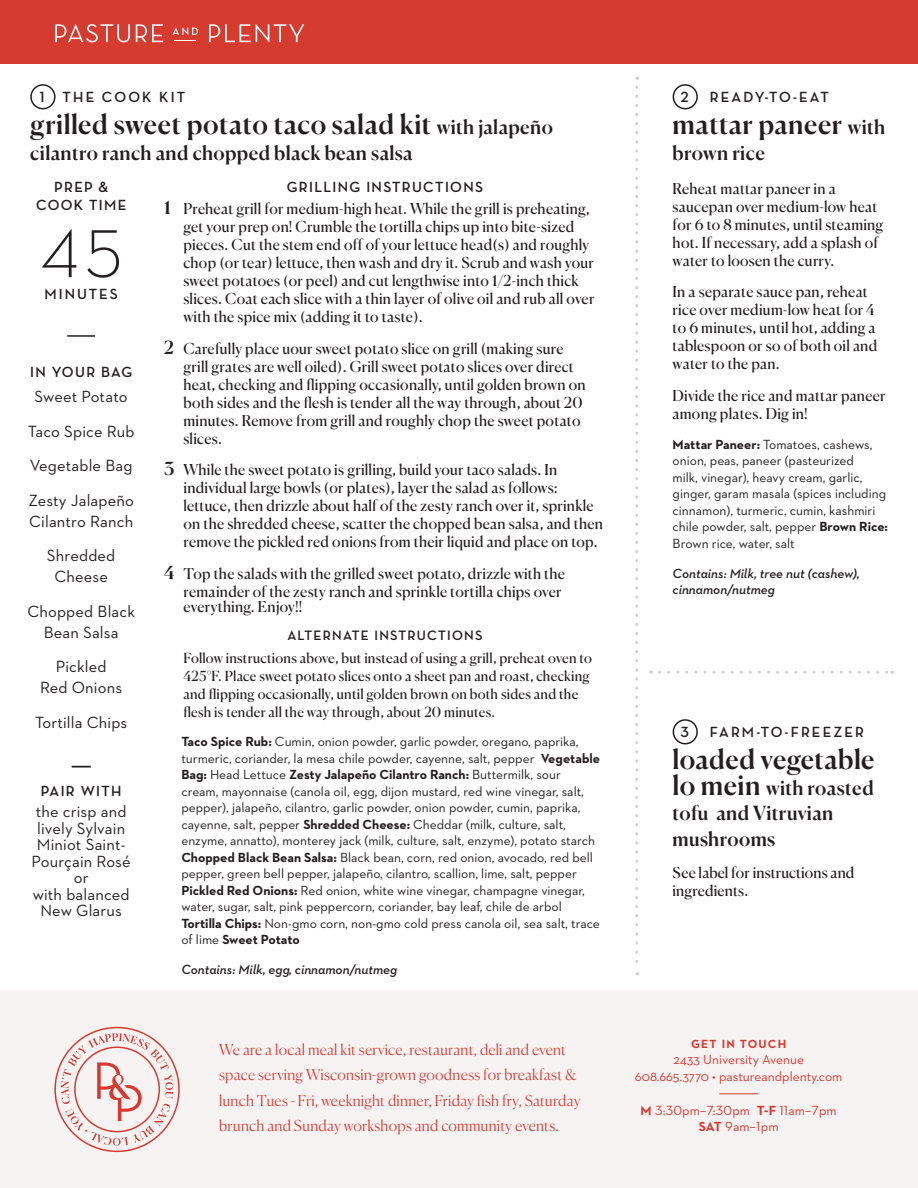
<style>
.page{position:relative;width:918px;height:1188px;background:#fff}
.page>*{position:absolute;margin:0;border:0;box-sizing:border-box;transform-origin:0 0}
.t1{font:300 69px "Neutraface 2 Text";color:#231f20}
.t2{font:500 27px "Canela";letter-spacing:.015em;color:#231f20}
.t3{font:500 19.5px/25.5px "Canela";letter-spacing:.015em;color:#231f20}
.List_of_Ingredients{font:16.5px/16.5px "Neutraface 2 Text";letter-spacing:.01em;color:#231f20;text-align:center}
.t4{font:15px/18px "Canela";letter-spacing:.015em;color:#231f20}
.t5{font:300 15px/25.5px "Canela";letter-spacing:.015em;color:#d73830}
.List_of_Ingredients-2{font:700 15px/18px "Neutraface Display";letter-spacing:.09em;color:#231f20;text-align:center}
.List_of_Ingredients-3{font:700 15px "Neutraface Display";letter-spacing:.145em;color:#231f20}
.List_of_Ingredients-4{font:700 15px "Neutraface Display";letter-spacing:.13em;color:#231f20}
.t6{font:13.8px/18px "Canela";letter-spacing:.015em;color:#231f20}
.List_of_Ingredients-5{font:700 13.8px "Neutraface Display";letter-spacing:.09em;color:#231f20}
.t7{font:13.5px/16.5px "Neutraface 2 Text";color:#231f20}
.t8{font:13.5px "Neutraface 2 Text";color:#d73830}
.t9{font:italic 600 13.5px/16.5px "Neutraface 2 Text";color:#231f20}
.t10{font:700 12px "Neutraface 2 Text";letter-spacing:.1em;color:#d73830}
.s1{font-size:19.5px}
.s2{font-weight:500;font-size:18px}
.s3{font-weight:700}
.s4{font-size:27px}
</style>
<div class="page">
<div style="left:0;top:991px;width:918px;height:197px;background:#f7f3f2"></div>
<div style="left:0;top:0;width:918px;height:64px;background:#d63b30"></div>
<svg style="left:55px;top:24px;width:75px;height:18px"></svg>
<svg style="left:136px;top:24px;width:27px;height:18px"></svg>
<svg style="left:173px;top:27px;width:25px;height:14px"></svg>
<svg style="left:209px;top:24px;width:95px;height:19px"></svg>
<svg style="left:54px;top:1027px;width:126px;height:125px"></svg>
<hr style="left:719px;top:1093px;width:39px;height:1px;background:#d63b30">
<div style="left:30px;top:84px;width:26px;height:25px;border:2px solid #231f20;border-radius:50%"></div>
<div style="left:673px;top:84px;width:25px;height:25px;border:2px solid #231f20;border-radius:50%"></div>
<div style="left:673px;top:719px;width:25px;height:25px;border:2px solid #231f20;border-radius:50%"></div>
<svg style="left:635px;top:87px;width:3px;height:888px"></svg>
<hr style="left:67px;top:335px;width:28px;height:2px;background:#231f20">
<svg style="left:72px;top:766px;width:19px;height:2px"></svg>
<svg style="left:660px;top:671px;width:233px;height:3px"></svg>
<p class="List_of_Ingredients-2" style="left:40px;top:88px;width:6px">1</p>
<p class="List_of_Ingredients-3" style="left:63px;top:89px;width:124px">THE COOK KIT</p>
<p class="t2" style="left:30px;top:103px;width:524px">grilled sweet potato taco salad kit <span class="s1">with jalapeño</span></p>
<p class="t3" style="left:30px;top:138px;width:384px">cilantro ranch and chopped black bean salsa</p>
<p class="List_of_Ingredients-2" style="left:36px;top:178px;width:92px">PREP &amp;<br>COOK TIME</p>
<p class="t1" style="left:40px;top:211px;width:83px">45</p>
<p class="List_of_Ingredients-4" style="left:45px;top:285px;width:75px">MINUTES</p>
<p class="List_of_Ingredients-2" style="left:30px;top:363px;width:104px">IN YOUR BAG</p>
<p class="List_of_Ingredients" style="left:35px;top:388px;width:95px">Sweet Potato</p>
<p class="List_of_Ingredients" style="left:28px;top:423px;width:108px">Taco Spice Rub</p>
<p class="List_of_Ingredients" style="left:30px;top:457px;width:104px">Vegetable Bag</p>
<p class="List_of_Ingredients" style="left:28px;top:490px;width:107px;line-height:21px;text-align:left">Zesty Jalapeño<br>Cilantro Ranch</p>
<p class="List_of_Ingredients" style="left:47px;top:545px;width:70px;line-height:21px">Shredded<br>Cheese</p>
<p class="List_of_Ingredients" style="left:27px;top:601px;width:109px;line-height:21px">Chopped Black<br>Bean Salsa</p>
<p class="List_of_Ingredients" style="left:40px;top:656px;width:84px;line-height:21px">Pickled<br>Red Onions</p>
<p class="List_of_Ingredients" style="left:35px;top:714px;width:94px">Tortilla Chips</p>
<p class="List_of_Ingredients-2" style="left:41px;top:782px;width:82px">PAIR WITH</p>
<p class="List_of_Ingredients" style="left:32px;top:803px;width:101px">the crisp and lively Sylvain<br>Miniot Saint-<br>Pourçain Rosé or<br>with balanced<br>New Glarus</p>
<p class="List_of_Ingredients-2" style="left:287px;top:178px;width:198px">GRILLING INSTRUCTIONS</p>
<p class="t4" style="left:184px;top:199px;width:412px;text-indent:-19px"><span class="s2">1</span> Preheat grill for medium-high heat. While the grill is preheating, get your prep on! Crumble the tortilla chips up into bite-sized pieces. Cut the stem end off of your lettuce head(s) and roughly chop (or tear) lettuce, then wash and dry it. Scrub and wash your sweet potatoes (or peel) and cut lengthwise into 1/2-inch thick slices. Coat each slice with a thin layer of olive oil and rub all over with the spice mix (adding it to taste).</p>
<p class="t4" style="left:184px;top:338px;width:404px;text-indent:-19px"><span class="s2">2</span> Carefully place uour sweet potato slice on grill (making sure grill grates are well oiled). Grill sweet potato slices over direct heat, checking and flipping occasionally, until golden brown on both sides and the flesh is tender all the way through, about 20 minutes. Remove from grill and roughly chop the sweet potato slices.</p>
<p class="t4" style="left:184px;top:460px;width:421px;text-indent:-19px"><span class="s2">3</span> While the sweet potato is grilling, build your taco salads. In individual large bowls (or plates), layer the salad as follows: lettuce, then drizzle about half of the zesty ranch over it, sprinkle on the shredded cheese, scatter the chopped bean salsa, and then remove the pickled red onions from their liquid and place on top.</p>
<p class="t4" style="left:164px;top:563px;width:402px;text-align:right"><span class="s2">4</span> Top the salads with the grilled sweet potato, drizzle with the remainder of the zesty ranch and sprinkle tortilla chips over</p>
<p class="t4" style="left:184px;top:596px;width:120px">everything. Enjoy!!</p>
<p class="List_of_Ingredients-5" style="left:287px;top:628px;width:197px">ALTERNATE INSTRUCTIONS</p>
<p class="t6" style="left:184px;top:648px;width:410px">Follow instructions above, but instead of using a grill, preheat oven to 425°F. Place sweet potato slices onto a sheet pan and roast, checking and flipping occasionally, until golden brown on both sides and the flesh is tender all the way through, about 20 minutes.</p>
<p class="t7" style="left:181px;top:733px;width:420px"><span class="s3">Taco Spice Rub:</span> Cumin, onion powder, garlic powder, oregano, paprika, turmeric, coriander, la mesa chile powder, cayenne, salt, pepper <span class="s3">Vegetable Bag:</span> Head Lettuce <span class="s3">Zesty Jalapeño Cilantro Ranch:</span> Buttermilk, sour cream, mayonnaise (canola oil, egg, dijon mustard, red wine vinegar, salt, pepper), jalapeño, cilantro, garlic powder, onion powder, cumin, paprika, cayenne, salt, pepper <span class="s3">Shredded Cheese:</span> Cheddar (milk, culture, salt, enzyme, annatto), monterey jack (milk, culture, salt, enzyme), potato starch <span class="s3">Chopped Black Bean Salsa:</span> Black bean, corn, red onion, avocado, red bell pepper, green bell pepper, jalapeño, cilantro, scallion, lime, salt, pepper <span class="s3">Pickled Red Onions:</span> Red onion, white wine vinegar, champagne vinegar, water, sugar, salt, pink peppercorn, coriander, bay leaf, chile de arbol <span class="s3">Tortilla Chips:</span> Non-gmo corn, non-gmo cold press canola oil, sea salt, trace of lime <span class="s3">Sweet Potato</span></p>
<p class="t9" style="left:181px;top:961px;width:218px">Contains: Milk, egg, cinnamon/nutmeg</p>
<p class="t5" style="left:219px;top:1035px;width:363px">We are a local meal kit service, restaurant, deli and event space serving Wisconsin-grown goodness for breakfast &amp; lunch Tues - Fri, weeknight dinner, Friday fish fry, Saturday brunch and Sunday workshops and community events.</p>
<p class="List_of_Ingredients-2" style="left:681px;top:88px;width:10px">2</p>
<p class="List_of_Ingredients-3" style="left:710px;top:89px;width:120px">READY-TO-EAT</p>
<p class="t2" style="left:673px;top:103px;width:214px">mattar paneer <span class="s1">with</span></p>
<p class="t3" style="left:673px;top:138px;width:94px">brown rice</p>
<p class="t4" style="left:673px;top:178px;width:212px">Reheat mattar paneer in a saucepan over medium-low heat for 6 to 8 minutes, until steaming hot. If necessary, add a splash of water to loosen the curry.</p>
<p class="t4" style="left:673px;top:281px;width:206px">In a separate sauce pan, reheat rice over medium-low heat for 4 to 6 minutes, until hot, adding a tablespoon or so of both oil and water to the pan.</p>
<p class="t4" style="left:673px;top:385px;width:214px">Divide the rice and mattar paneer among plates. Dig in!</p>
<p class="t7" style="left:673px;top:436px;width:217px"><span class="s3">Mattar Paneer:</span> Tomatoes, cashews, onion, peas, paneer (pasteurized<br>milk, vinegar), heavy cream, garlic, ginger, garam masala (spices including cinnamon), turmeric, cumin, kashmiri chile powder, salt, pepper <span class="s3">Brown Rice:<br></span>Brown rice, water, salt</p>
<p class="t9" style="left:673px;top:565px;width:189px">Contains: Milk, tree nut (cashew), cinnamon/nutmeg</p>
<p class="List_of_Ingredients-2" style="left:680px;top:723px;width:10px">3</p>
<p class="List_of_Ingredients-3" style="left:710px;top:724px;width:156px">FARM-TO-FREEZER</p>
<p class="t2" style="left:673px;top:738px;width:203px">loaded vegetable</p>
<p class="t3" style="left:673px;top:773px;width:203px"><span class="s4">lo mein</span> with roasted tofu and Vitruvian mushrooms</p>
<p class="t4" style="left:673px;top:862px;width:183px">See label for instructions and ingredients.</p>
<p class="t10" style="left:691px;top:1037px;width:97px">GET IN TOUCH</p>
<p class="t8" style="left:673px;top:1051px;width:132px">2433 University Avenue</p>
<p class="t8" style="left:635px;top:1068px;width:209px">608.665.3770 • pastureandplenty.com</p>
<p class="t8" style="left:641px;top:1102px;width:198px"><span class="s3">M</span> 3:30pm–7:30pm <span class="s3">T-F</span> 11am–7pm</p>
<p class="t8" style="left:699px;top:1118px;width:81px"><span class="s3">SAT</span> 9am–1pm</p>
</div>
